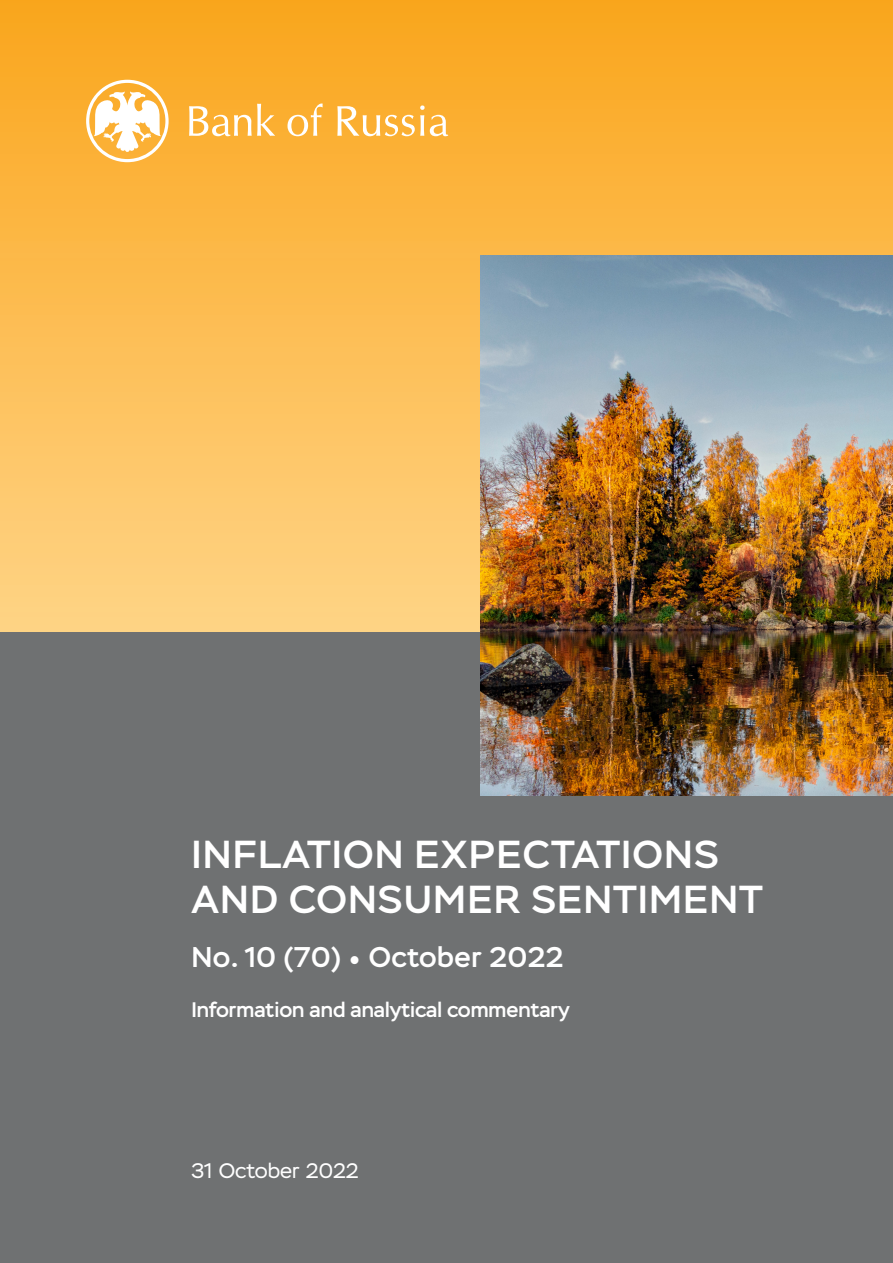
<style>
.page{position:relative;width:893px;height:1263px;background:#fff}
.page>*{position:absolute;margin:0;border:0;box-sizing:border-box;transform-origin:0 0}
.Заголовок{font:500 39px/45px "Stem";letter-spacing:.03em;color:#fff}
.Заголовок__копия{font:500 28.5px "Stem";letter-spacing:.02em;color:#fff}
.Подзаголовок{font:500 21px "Stem";color:#fff}
.Москва_Дата{font:21px "Stem";color:#fff}
</style>
<div class="page">
<div style="left:0;top:631px;width:893px;height:632px;background:#6f7172"></div>
<div style="left:0;top:0;width:893px;height:631px;background:linear-gradient(to bottom,#faa61d,#ffd487)"></div>
<svg style="left:189px;top:104px;width:86px;height:32px"></svg>
<svg style="left:287px;top:104px;width:36px;height:32px"></svg>
<svg style="left:337px;top:105px;width:111px;height:31px"></svg>
<svg style="left:86px;top:80px;width:83px;height:82px"></svg>
<img style="left:480px;top:255px;width:413px;height:540px">
<p class="Заголовок" style="left:192px;top:832px;width:573px">INFLATION EXPECTATIONS<br>AND CONSUMER SENTIMENT</p>
<p class="Заголовок__копия" style="left:191px;top:939px;width:374px">No. 10 (70) • October 2022</p>
<p class="Подзаголовок" style="left:191px;top:996px;width:380px">Information and analytical commentary</p>
<p class="Москва_Дата" style="left:191px;top:1158px;width:169px">31 October 2022</p>
</div>
